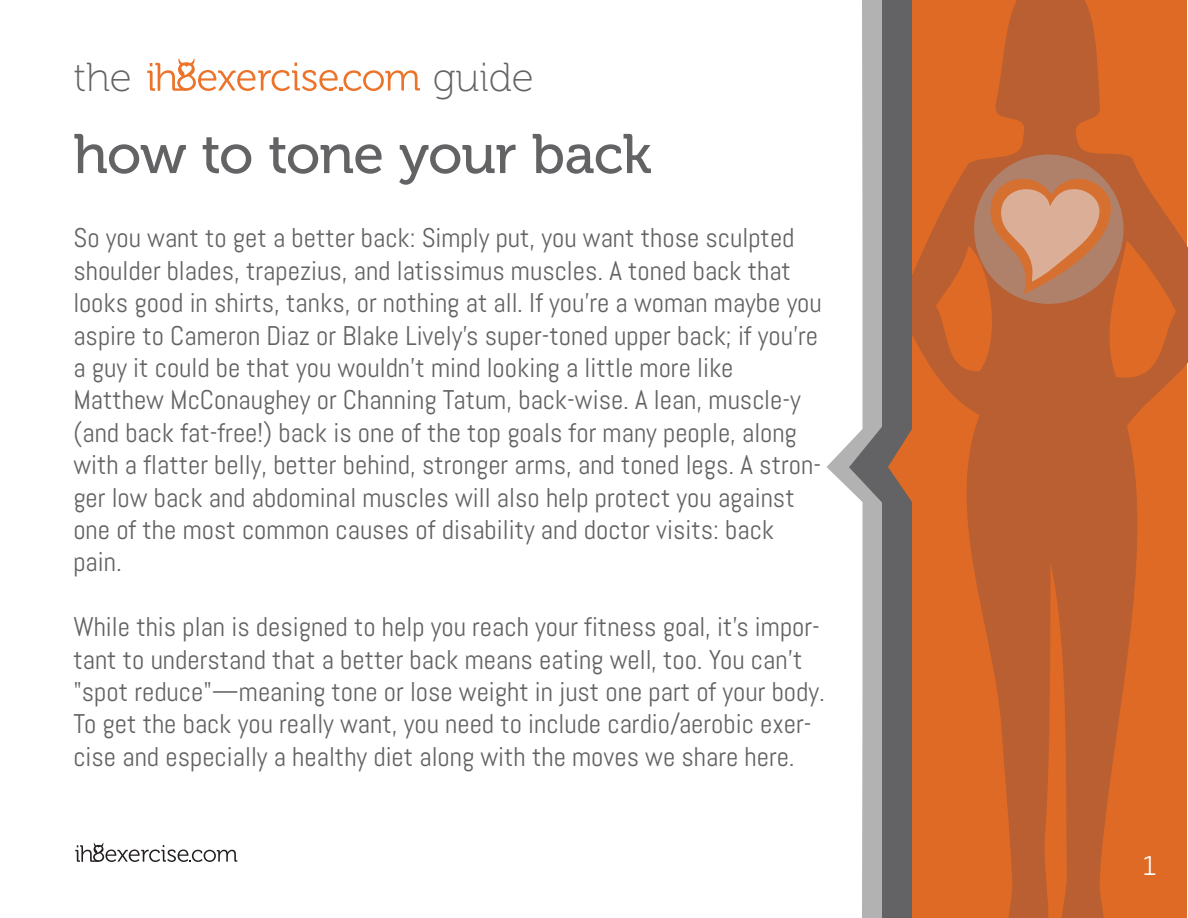
<style>
.page{position:relative;width:1188px;height:918px;background:#fff}
.page>*{position:absolute;margin:0;border:0;box-sizing:border-box;transform-origin:0 0}
.t1{font:55.5px "Museo 500";letter-spacing:-.015em;color:#636366}
.t2{font:40.5px "Museo 100";color:#636366}
.t3{font:27px/32.4px "Abel";color:#636366}
.t4{font:27px "Abel";color:#fff}
</style>
<div class="page">
<svg style="left:912px;top:0;width:276px;height:918px;background:#cd652b"></svg>
<div style="left:882px;top:0;width:30px;height:918px;background:#636366"></div>
<svg style="left:826px;top:0;width:56px;height:918px"></svg>
<div style="left:974px;top:154px;width:150px;height:150px;background:#af816a;border-radius:50%"></div>
<svg style="left:989px;top:178px;width:123px;height:118px"></svg>
<svg style="left:75px;top:842px;width:162px;height:20px"></svg>
<svg style="left:147px;top:58px;width:273px;height:33px"></svg>
<h2 class="t2" style="left:73px;top:56px;width:60px">the</h2>
<h2 class="t2" style="left:433px;top:56px;width:103px">guide</h2>
<h1 class="t1" style="left:73px;top:124px;width:580px">how to tone your back</h1>
<p class="t3" style="left:73px;top:222px;width:750px">So you want to get a better back: Simply put, you want those sculpted shoulder blades, trapezius, and latissimus muscles. A toned back that looks good in shirts, tanks, or nothing at all. If you're a woman maybe you aspire to Cameron Diaz or Blake Lively's super-toned upper back; if you're a guy it could be that you wouldn't mind looking a little more like Matthew McConaughey or Channing Tatum, back-wise. A lean, muscle-y (and back fat-free!) back is one of the top goals for many people, along with a flatter belly, better behind, stronger arms, and toned legs. A stron&shy;ger low back and abdominal muscles will also help protect you against one of the most common causes of disability and doctor visits: back pain.</p>
<p class="t3" style="left:73px;top:611px;width:753px">While this plan is designed to help you reach your fitness goal, it's impor&shy;tant to understand that a better back means eating well, too. You can't "spot reduce"—meaning tone or lose weight in just one part of your body.<br>To get the back you really want, you need to include cardio/aerobic exer&shy;cise and especially a healthy diet along with the moves we share here.</p>
<p class="t4" style="left:1143px;top:849px;width:15px">1</p>
</div>
